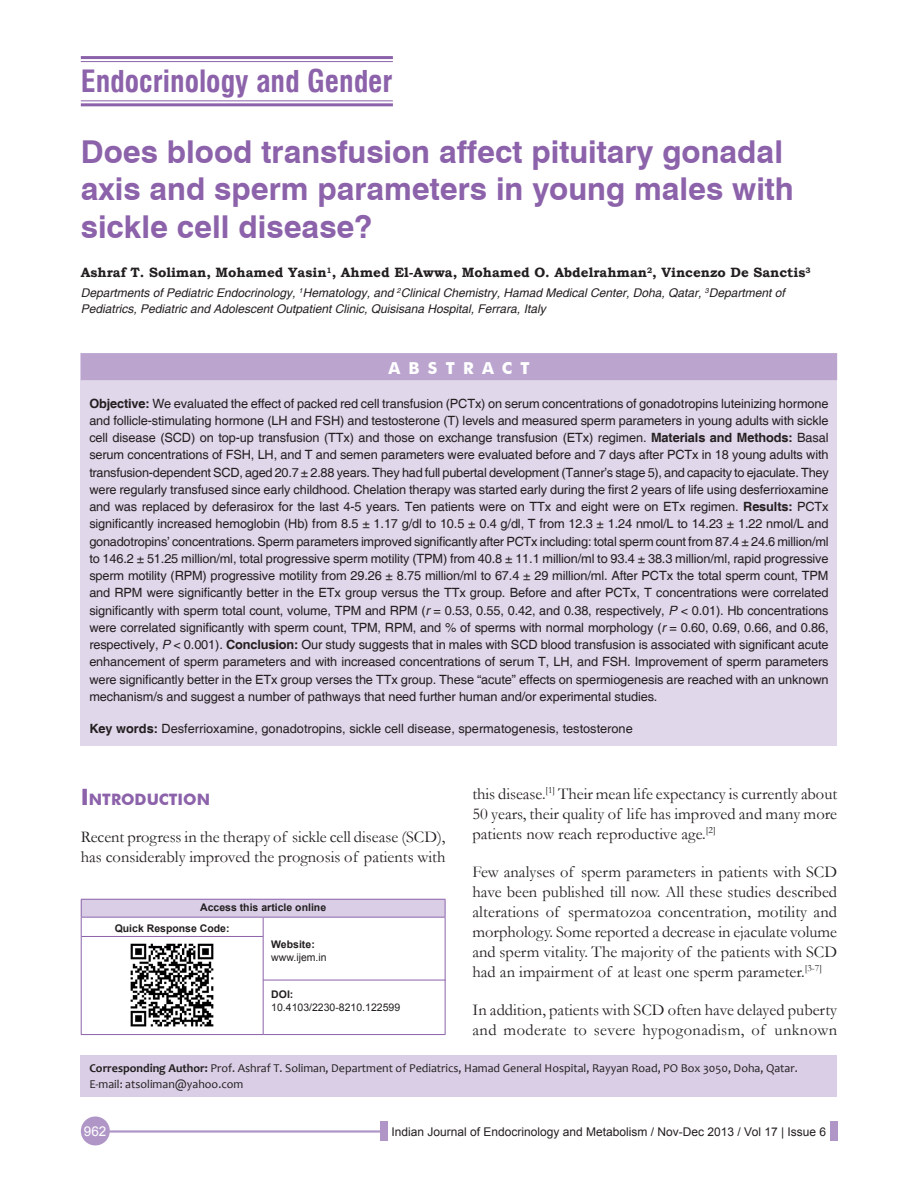
<style>
.page{position:relative;width:918px;height:1188px;background:#fff}
.page>*{position:absolute;margin:0;border:0;box-sizing:border-box;transform-origin:0 0}
.AT{font:700 31.5px/37.8px "Swiss 721 BT";color:#8c62aa}
.AH{font:30px "Corporate Condensed Bold SWFTE";color:#8c62aa}
.TX{font:16.5px/20px "Garamond";color:#231f20}
.ABSH{font:700 16.5px "Futura BT";letter-spacing:.5em;color:#fff}
.t1{font:700 15.75px "Futura BT";color:#8c62aa}
.AU{font:700 13.5px "Bookman Old Style";color:#231f20}
.FOLIO{font:13.5px "Arial";color:#fff}
.ABS{font:12.75px/17.2px "Helvetica";letter-spacing:-.01em;color:#231f20;text-align:justify}
.KWD{font:12.75px "Helvetica";color:#231f20}
.AFF{font:italic 12px/15.6px "Helvetica";color:#231f20}
.ADD{font:12px/15.6px "Candara";color:#231f20}
.RF{font:12px "Arial";color:#231f20}
.DOI_Tx{font:10.5px "Arial";color:#231f20}
.AAO{font:700 10.5px "Arial";color:#231f20}
.QRC{font:700 10.5px "Arial";color:#231f20}
.WEB_Tx{font:10.5px "Arial";color:#231f20}
.WEB_H{font:700 10.5px "Arial";color:#231f20}
.DOI{font:700 10.5px "Arial";color:#231f20}
.s1{font-weight:700}
.s2{font-style:italic}
.s3{font-size:22.5px}
</style>
<div class="page">
<hr style="left:109px;top:1130px;width:275px;height:3px;background:#b096c7">
<div style="left:81px;top:1116px;width:29px;height:29px;background:#b096c7;border-radius:50%"></div>
<div style="left:830px;top:1122px;width:7px;height:19px;background:#b096c7"></div>
<div style="left:380px;top:1122px;width:8px;height:19px;background:#b096c7"></div>
<div style="left:81px;top:1055px;width:756px;height:42px;background:#d9cee5"></div>
<hr style="left:81px;top:56px;width:312px;height:3px;background:#8c62aa">
<hr style="left:81px;top:61px;width:312px;height:1px;background:#8c62aa">
<hr style="left:81px;top:100px;width:312px;height:1px;background:#8c62aa">
<hr style="left:81px;top:103px;width:312px;height:3px;background:#8c62aa">
<div style="left:81px;top:353px;width:756px;height:393px;background:#e0d7ea"></div>
<div style="left:81px;top:353px;width:756px;height:27px;background:#bba5cf"></div>
<div style="left:81px;top:899px;width:364px;height:18px;background:#d9cee5"></div>
<svg style="left:81px;top:900px;width:1px;height:17px"></svg>
<svg style="left:445px;top:900px;width:1px;height:17px"></svg>
<hr style="left:81px;top:899px;width:182px;height:1px;background:#8c62aa">
<hr style="left:263px;top:899px;width:183px;height:1px;background:#8c62aa">
<hr style="left:81px;top:918px;width:1px;height:116px;background:#8c62aa">
<hr style="left:81px;top:917px;width:182px;height:1px;background:#8c62aa">
<hr style="left:81px;top:1034px;width:182px;height:1px;background:#8c62aa">
<hr style="left:263px;top:918px;width:1px;height:116px;background:#8c62aa">
<hr style="left:445px;top:918px;width:1px;height:116px;background:#8c62aa">
<hr style="left:263px;top:917px;width:183px;height:1px;background:#8c62aa">
<hr style="left:263px;top:1034px;width:183px;height:1px;background:#8c62aa">
<hr style="left:81px;top:936px;width:182px;height:1px;background:#8c62aa">
<img style="left:130px;top:943px;width:84px;height:84px">
<hr style="left:263px;top:980px;width:183px;height:1px;background:#8c62aa">
<p class="AH" style="left:81px;top:63px;width:313px">Endocrinology and Gender</p>
<p class="AT" style="left:81px;top:131px;width:715px">Does blood transfusion affect pituitary gonadal axis and sperm parameters in young males with sickle cell disease?</p>
<p class="AU" style="left:81px;top:263px;width:731px">Ashraf T. Soliman, Mohamed Yasin<sup>1</sup>, Ahmed El‑Awwa, Mohamed O. Abdelrahman<sup>2</sup>, Vincenzo De Sanctis<sup>3</sup></p>
<p class="AFF" style="left:81px;top:286px;width:705px">Departments of Pediatric Endocrinology, <sup>1</sup>Hematology, and <sup>2</sup>Clinical Chemistry, Hamad Medical Center, Doha, Qatar, <sup>3</sup>Department of<br>Pediatrics, Pediatric and Adolescent Outpatient Clinic, Quisisana Hospital, Ferrara, Italy</p>
<p class="ABSH" style="left:388px;top:358px;width:143px">ABSTRACT</p>
<p class="ABS" style="left:89px;top:395px;width:741px"><span class="s1">Objective:</span> We evaluated the effect of packed red cell transfusion (PCTx) on serum concentrations of gonadotropins luteinizing hormone and follicle‑stimulating hormone (LH and FSH) and testosterone (T) levels and measured sperm parameters in young adults with sickle cell disease (SCD) on top‑up transfusion (TTx) and those on exchange transfusion (ETx) regimen. <span class="s1">Materials and Methods:</span> Basal serum concentrations of FSH, LH, and T and semen parameters were evaluated before and 7 days after PCTx in 18 young adults with transfusion‑dependent SCD, aged 20.7 ± 2.88 years. They had full pubertal development (Tanner’s stage 5), and capacity to ejaculate. They were regularly transfused since early childhood. Chelation therapy was started early during the first 2 years of life using desferrioxamine and was replaced by deferasirox for the last 4‑5 years. Ten patients were on TTx and eight were on ETx regimen. <span class="s1">Results:</span> PCTx significantly increased hemoglobin (Hb) from 8.5 ± 1.17 g/dl to 10.5 ± 0.4 g/dl, T from 12.3 ± 1.24 nmol/L to 14.23 ± 1.22 nmol/L and gonadotropins’ concentrations. Sperm parameters improved significantly after PCTx including: total sperm count from 87.4 ± 24.6 million/ml to 146.2 ± 51.25 million/ml, total progressive sperm motility (TPM) from 40.8 ± 11.1 million/ml to 93.4 ± 38.3 million/ml, rapid progressive sperm motility (RPM) progressive motility from 29.26 ± 8.75 million/ml to 67.4 ± 29 million/ml. After PCTx the total sperm count, TPM and RPM were significantly better in the ETx group versus the TTx group. Before and after PCTx, T concentrations were correlated significantly with sperm total count, volume, TPM and RPM (<span class="s2">r</span> = 0.53, 0.55, 0.42, and 0.38, respectively, <span class="s2">P</span> &lt; 0.01). Hb concentrations were correlated significantly with sperm count, TPM, RPM, and % of sperms with normal morphology (<span class="s2">r</span> = 0.60, 0.69, 0.66, and 0.86, respectively, <span class="s2">P</span> &lt; 0.001). <span class="s1">Conclusion:</span> Our study suggests that in males with SCD blood transfusion is associated with significant acute enhancement of sperm parameters and with increased concentrations of serum T, LH, and FSH. Improvement of sperm parameters were significantly better in the ETx group verses the TTx group. These “acute” effects on spermiogenesis are reached with an unknown mechanism/s and suggest a number of pathways that need further human and/or experimental studies.</p>
<p class="KWD" style="left:89px;top:721px;width:545px"><span class="s1">Key words:</span> Desferrioxamine, gonadotropins, sickle cell disease, spermatogenesis, testosterone</p>
<p class="TX" style="left:472px;top:783px;width:366px;text-align:justify">this disease.<sup>[1]</sup> Their mean life expectancy is currently about 50 years, their quality of life has improved and many more patients now reach reproductive age.<sup>[2]</sup></p>
<p class="TX" style="left:472px;top:861px;width:366px;text-align:justify">Few analyses of sperm parameters in patients with SCD have been published till now. All these studies described alterations of spermatozoa concentration, motility and morphology. Some reported a decrease in ejaculate volume and sperm vitality. The majority of the patients with SCD had an impairment of at least one sperm parameter.<sup>[3‑7]</sup></p>
<p class="TX" style="left:472px;top:999px;width:366px">In addition, patients with SCD often have delayed puberty and moderate to severe hypogonadism, of unknown</p>
<p class="ADD" style="left:89px;top:1060px;width:710px"><span class="s1">Corresponding Author:</span> Prof. Ashraf T. Soliman, Department of Pediatrics, Hamad General Hospital, Rayyan Road, PO Box 3050, Doha, Qatar.<br>E‑mail: atsoliman@yahoo.com</p>
<h1 class="t1" style="left:81px;top:790px;width:131px"><span class="s3">I</span>NTRODUCTION</h1>
<p class="TX" style="left:81px;top:827px;width:366px;line-height:19.2px">Recent progress in the therapy of sickle cell disease (SCD), has considerably improved the prognosis of patients with</p>
<p class="AAO" style="left:200px;top:901px;width:128px">Access this article online</p>
<p class="QRC" style="left:115px;top:921px;width:116px">Quick Response Code:</p>
<p class="WEB_H" style="left:271px;top:938px;width:45px">Website:</p>
<p class="WEB_Tx" style="left:271px;top:951px;width:57px">www.ijem.in</p>
<p class="DOI" style="left:271px;top:988px;width:24px">DOI:</p>
<p class="DOI_Tx" style="left:271px;top:1000px;width:131px">10.4103/2230-8210.122599</p>
<p class="FOLIO" style="left:84px;top:1122px;width:24px">962</p>
<p class="RF" style="left:391px;top:1123px;width:436px">Indian Journal of Endocrinology and Metabolism / Nov-Dec 2013 / Vol 17 | Issue 6</p>
</div>
